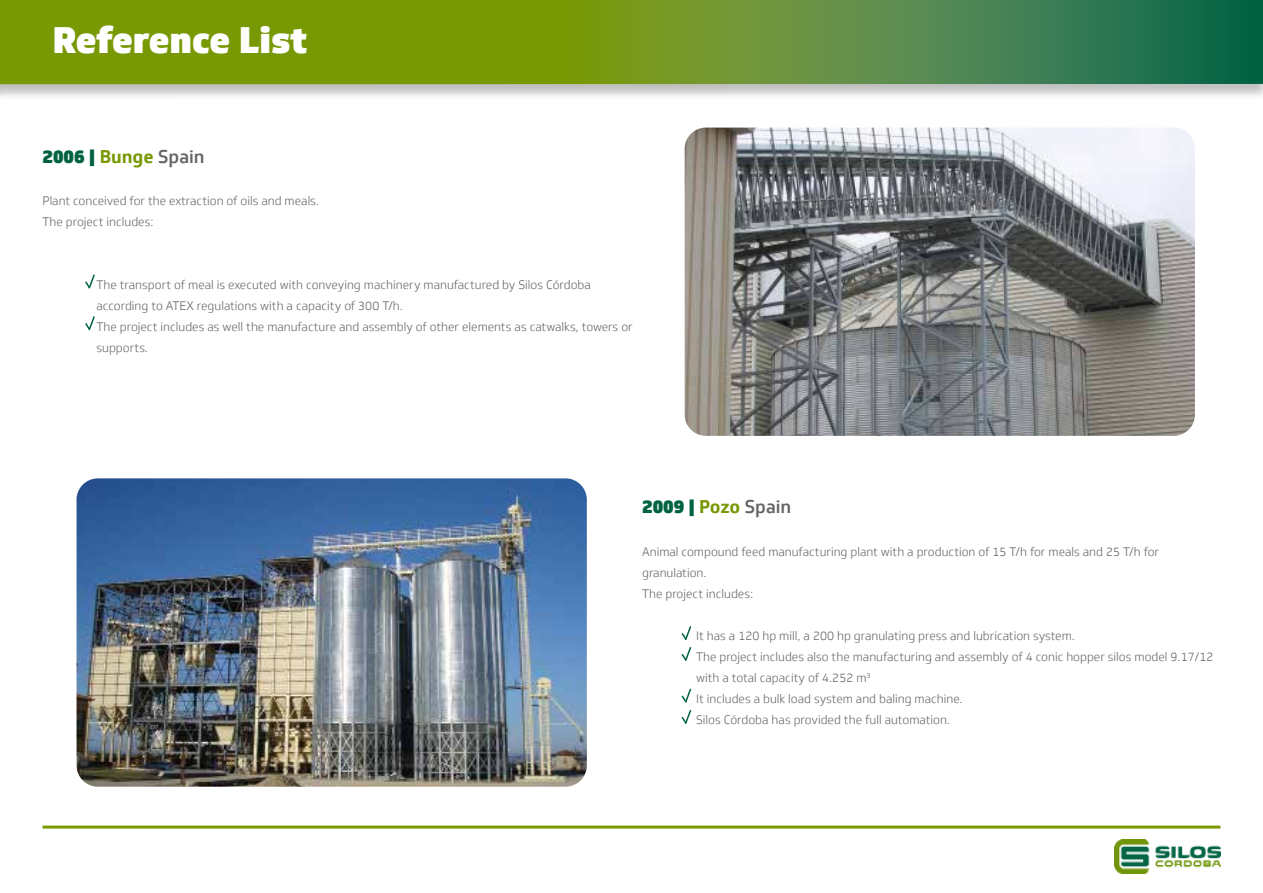
<style>
.page{position:relative;width:1263px;height:893px;background:#fff}
.page>*{position:absolute;margin:0;border:0;box-sizing:border-box;transform-origin:0 0}
.t1{font:900 36px "Soleto";letter-spacing:-.01em;color:#fff}
.t2{font:900 18px "Soleto";color:#006241}
.t3{font:300 12px/21px "Soleto";color:#636362}
.s1{font-weight:700;color:#789904}
.s2{font-weight:500;color:#636362}
</style>
<div class="page">
<div style="left:0;top:0;width:1263px;height:101px;background:#000;opacity:.25"></div>
<svg style="left:0;top:0;width:1263px;height:84px;background:#618e25"></svg>
<svg style="left:85px;top:274px;width:10px;height:15px"></svg>
<img style="left:685px;top:128px;width:510px;height:308px">
<svg style="left:681px;top:626px;width:11px;height:35px"></svg>
<img style="left:77px;top:478px;width:510px;height:309px">
<svg style="left:85px;top:316px;width:10px;height:15px"></svg>
<img style="left:1114px;top:840px;width:106px;height:34px">
<hr style="left:43px;top:826px;width:1177px;height:3px;background:#789904">
<svg style="left:681px;top:688px;width:11px;height:36px"></svg>
<h1 class="t1" style="left:53px;top:17px;width:256px">Reference List</h1>
<h2 class="t2" style="left:43px;top:144px;width:164px">2006 | <span class="s1">Bunge</span> <span class="s2">Spain</span></h2>
<p class="t3" style="left:43px;top:190px;width:278px">Plant conceived for the extraction of oils and meals.<br>The project includes:</p>
<p class="t3" style="left:97px;top:274px;width:538px">The transport of meal is executed with conveying machinery manufactured by Silos Córdoba according to ATEX regulations with a capacity of 300 T/h.<br>The project includes as well the manufacture and assembly of other elements as catwalks, towers or supports.</p>
<h2 class="t2" style="left:642px;top:495px;width:151px">2009 | <span class="s1">Pozo</span> <span class="s2">Spain</span></h2>
<p class="t3" style="left:642px;top:541px;width:519px">Animal compound feed manufacturing plant with a production of 15 T/h for meals and 25 T/h for granulation.<br>The project includes:</p>
<p class="t3" style="left:696px;top:625px;width:519px">It has a 120 hp mill, a 200 hp granulating press and lubrication system.<br>The project includes also the manufacturing and assembly of 4 conic hopper silos model 9.17/12 with a total capacity of 4.252 m<sup>3<br></sup>It includes a bulk load system and baling machine.<br>Silos Córdoba has provided the full automation.</p>
</div>
